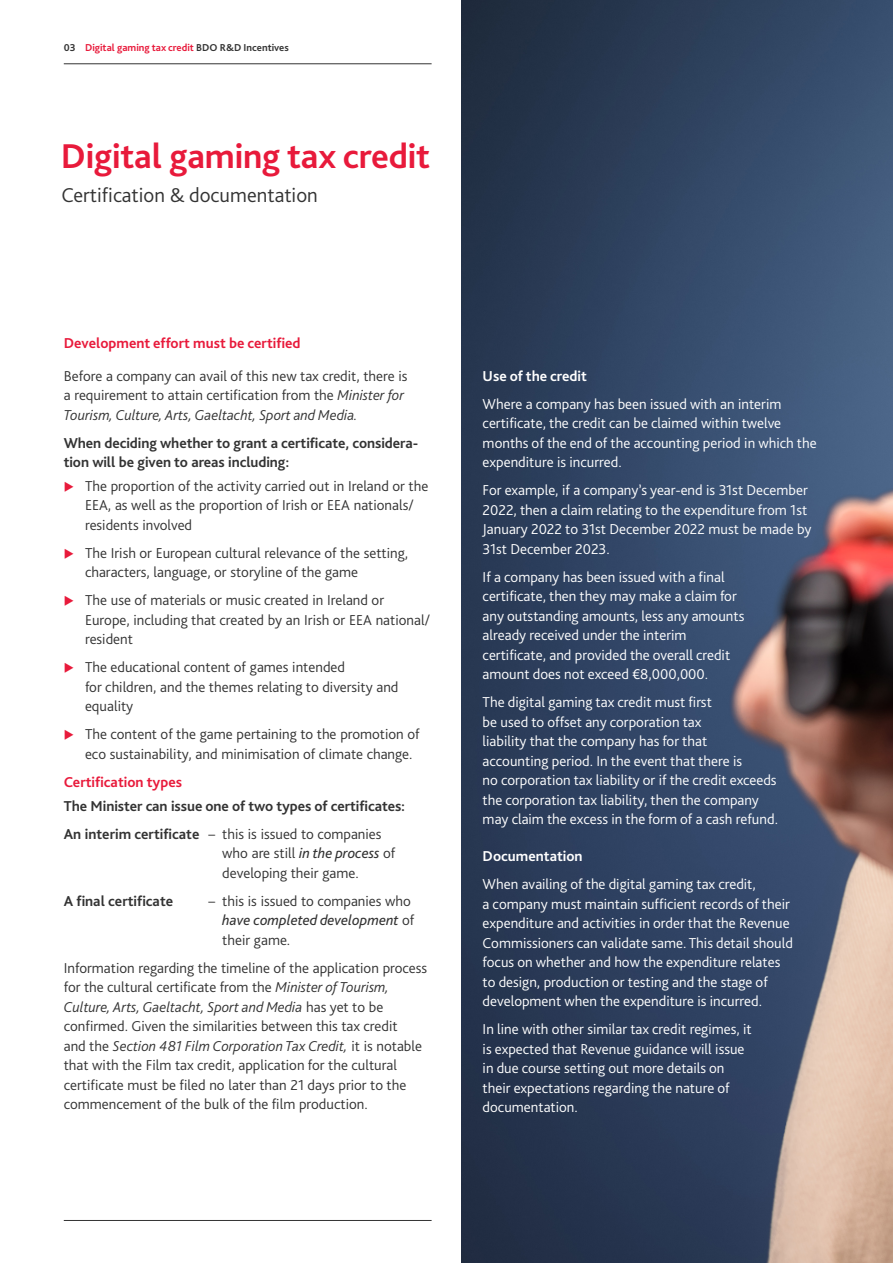
<style>
.page{position:relative;width:893px;height:1263px;background:#fff}
.page>*{position:absolute;margin:0;border:0;box-sizing:border-box;transform-origin:0 0}
.Main_page_headline{font:700 36px "Bliss Pro";letter-spacing:-.005em;color:#e81a3b}
.Main_page_subtitle{font:300 21px "Bliss Pro";color:#333}
.t1{font:300 15px/19.5px "Bliss Pro";color:#fff}
.Body_bullets{font:300 15px/19.5px "Bliss Pro";color:#333}
.t2{font:700 15px/19.5px "Bliss Pro";letter-spacing:-.005em;color:#333}
.Subheading_level_1{font:700 15px "Bliss Pro";color:#e81a3b}
.t3{font:700 15px "Bliss Pro";color:#fff}
.Page_header{font:700 10.5px "Bliss Pro";color:#e81a3b}
.Page_header-2{font:700 10.5px "Bliss Pro";color:#333}
.s1{color:#333}
.s2{font-style:italic}
.s3{font-weight:700}
.s4{font-weight:400;font-style:italic}
</style>
<div class="page">
<hr style="left:64px;top:63px;width:368px;height:1px;background:#333">
<hr style="left:64px;top:1220px;width:368px;height:1px;background:#333">
<img style="left:461px;top:0;width:432px;height:1263px">
<p class="Page_header-2" style="left:64px;top:40px;width:13px">03</p>
<p class="Page_header" style="left:85px;top:40px;width:205px">Digital gaming tax credit <span class="s1">BDO R&amp;D Incentives</span></p>
<p class="Main_page_headline" style="left:61px;top:134px;width:371px">Digital gaming tax credit</p>
<p class="Main_page_subtitle" style="left:61px;top:182px;width:258px">Certification &amp; documentation</p>
<p class="Subheading_level_1" style="left:64px;top:334px;width:238px">Development effort must be certified</p>
<p class="Body_bullets" style="left:64px;top:366px;width:345px">Before a company can avail of this new tax credit, there is a requirement to attain certification from the <span class="s2">Minister for<br>Tourism, Culture, Arts, Gaeltacht, Sport and Media.</span></p>
<p class="t2" style="left:64px;top:433px;width:356px">When deciding whether to grant a certificate, considera&shy;tion will be given to areas including:</p>
<p class="Body_bullets" style="left:85px;top:476px;width:345px">The proportion of the activity carried out in Ireland or the<br>EEA, as well as the proportion of Irish or EEA nationals/ residents involved</p>
<p class="Body_bullets" style="left:85px;top:543px;width:325px">The Irish or European cultural relevance of the setting, characters, language, or storyline of the game</p>
<p class="Body_bullets" style="left:85px;top:590px;width:346px">The use of materials or music created in Ireland or<br>Europe, including that created by an Irish or EEA national/ resident</p>
<p class="Body_bullets" style="left:85px;top:657px;width:315px">The educational content of games intended<br>for children, and the themes relating to diversity and equality</p>
<p class="Body_bullets" style="left:85px;top:724px;width:336px">The content of the game pertaining to the promotion of eco sustainability, and minimisation of climate change.</p>
<p class="Subheading_level_1" style="left:64px;top:773px;width:120px">Certification types</p>
<p class="t2" style="left:64px;top:796px;width:343px">The Minister can issue one of two types of certificates:</p>
<p class="Body_bullets" style="left:222px;top:824px;width:175px;text-indent:-158px"><span class="s3">An interim certificate</span> – this is issued to companies who are still <span class="s4">in the process</span> of developing their game.</p>
<p class="t2" style="left:64px;top:891px;width:111px">A final certificate</p>
<p class="Body_bullets" style="left:222px;top:891px;width:194px;text-indent:-14px">– this is issued to companies who <span class="s4">have completed development</span> of their game.</p>
<p class="Body_bullets" style="left:64px;top:958px;width:365px">Information regarding the timeline of the application process for the cultural certificate from the <span class="s2">Minister of Tourism, Culture, Arts, Gaeltacht, Sport and Media</span> has yet to be confirmed. Given the similarities between this tax credit<br>and the <span class="s2">Section 481 Film Corporation Tax Credit,</span> it is notable that with the Film tax credit, application for the cultural certificate must be filed no later than 21 days prior to the commencement of the bulk of the film production.</p>
<p class="t3" style="left:483px;top:367px;width:106px">Use of the credit</p>
<p class="t1" style="left:483px;top:394px;width:336px">Where a company has been issued with an interim certificate, the credit can be claimed within twelve months of the end of the accounting period in which the expenditure is incurred.</p>
<p class="t1" style="left:483px;top:480px;width:330px">For example, if a company’s year-end is 31st December 2022, then a claim relating to the expenditure from 1st January 2022 to 31st December 2022 must be made by 31st December 2023.</p>
<p class="t1" style="left:483px;top:567px;width:263px">If a company has been issued with a final certificate, then they may make a claim for any outstanding amounts, less any amounts already received under the interim certificate, and provided the overall credit amount does not exceed €8,000,000.</p>
<p class="t1" style="left:483px;top:692px;width:297px">The digital gaming tax credit must first<br>be used to offset any corporation tax<br>liability that the company has for that<br>accounting period. In the event that there is<br>no corporation tax liability or if the credit exceeds the corporation tax liability, then the company may claim the excess in the form of a cash refund.</p>
<p class="t3" style="left:483px;top:847px;width:101px">Documentation</p>
<p class="t1" style="left:483px;top:874px;width:312px">When availing of the digital gaming tax credit,<br>a company must maintain sufficient records of their expenditure and activities in order that the Revenue Commissioners can validate same. This detail should focus on whether and how the expenditure relates to design, production or testing and the stage of development when the expenditure is incurred.</p>
<p class="t1" style="left:483px;top:1019px;width:271px">In line with other similar tax credit regimes, it is expected that Revenue guidance will issue in due course setting out more details on their expectations regarding the nature of documentation.</p>
</div>
